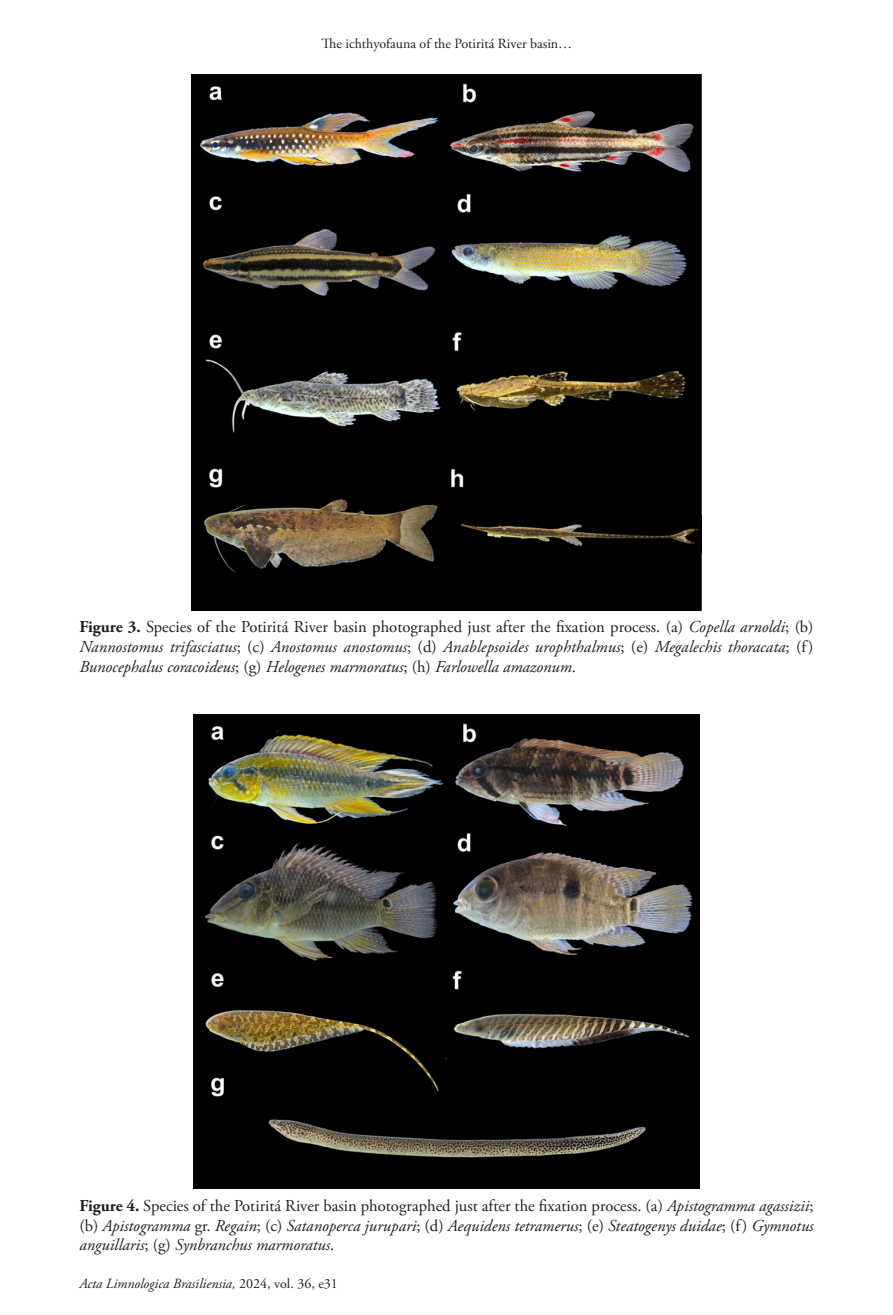
<style>
.page{position:relative;width:893px;height:1315px;background:#fff}
.page>*{position:absolute;margin:0;border:0;box-sizing:border-box;transform-origin:0 0}
.FigureCaption{font:italic 16.62px/19.9px "Adobe Garamond Pro";color:#231f20;text-align:justify}
.t1{font:italic 14px "Adobe Garamond Pro";color:#231f20}
.t2{font:14px "Adobe Garamond Pro";color:#231f20}
.s1{font-weight:700;font-style:normal}
.s2{font-style:normal}
</style>
<div class="page">
<img style="left:192px;top:74px;width:509px;height:536px">
<img style="left:193px;top:715px;width:506px;height:473px">
<p class="t2" style="left:321px;top:35px;width:252px">The ichthyofauna of the Potiritá River basin…</p>
<p class="FigureCaption" style="left:79px;top:617px;width:736px"><span class="s1">Figure 3.</span> <span class="s2">Species of the Potiritá River basin photographed just after the fixation process. (a)</span> Copella arnoldi<span class="s2">; (b)<br></span>Nannostomus trifasciatus<span class="s2">; (c)</span> Anostomus anostomus<span class="s2">; (d)</span> Anablepsoides urophthalmus<span class="s2">; (e)</span> Megalechis thoracata<span class="s2">; (f)<br></span>Bunocephalus coracoideus<span class="s2">; (g)</span> Helogenes marmoratus<span class="s2">; (h)</span> Farlowella amazonum<span class="s2">.</span></p>
<p class="FigureCaption" style="left:79px;top:1195px;width:736px"><span class="s1">Figure 4.</span> <span class="s2">Species of the Potiritá River basin photographed just after the fixation process. (a)</span> Apistogramma agassizii<span class="s2">; (b)</span> Apistogramma <span class="s2">gr.</span> Regain<span class="s2">; (c)</span> Satanoperca jurupari<span class="s2">; (d)</span> Aequidens tetramerus<span class="s2">; (e)</span> Steatogenys duidae<span class="s2">; (f)</span> Gymnotus anguillaris<span class="s2">; (g)</span> Synbranchus marmoratus<span class="s2">.</span></p>
<p class="t1" style="left:79px;top:1275px;width:260px">Acta Limnologica Brasiliensia, <span class="s2">2024, vol. 36, e31</span></p>
</div>
